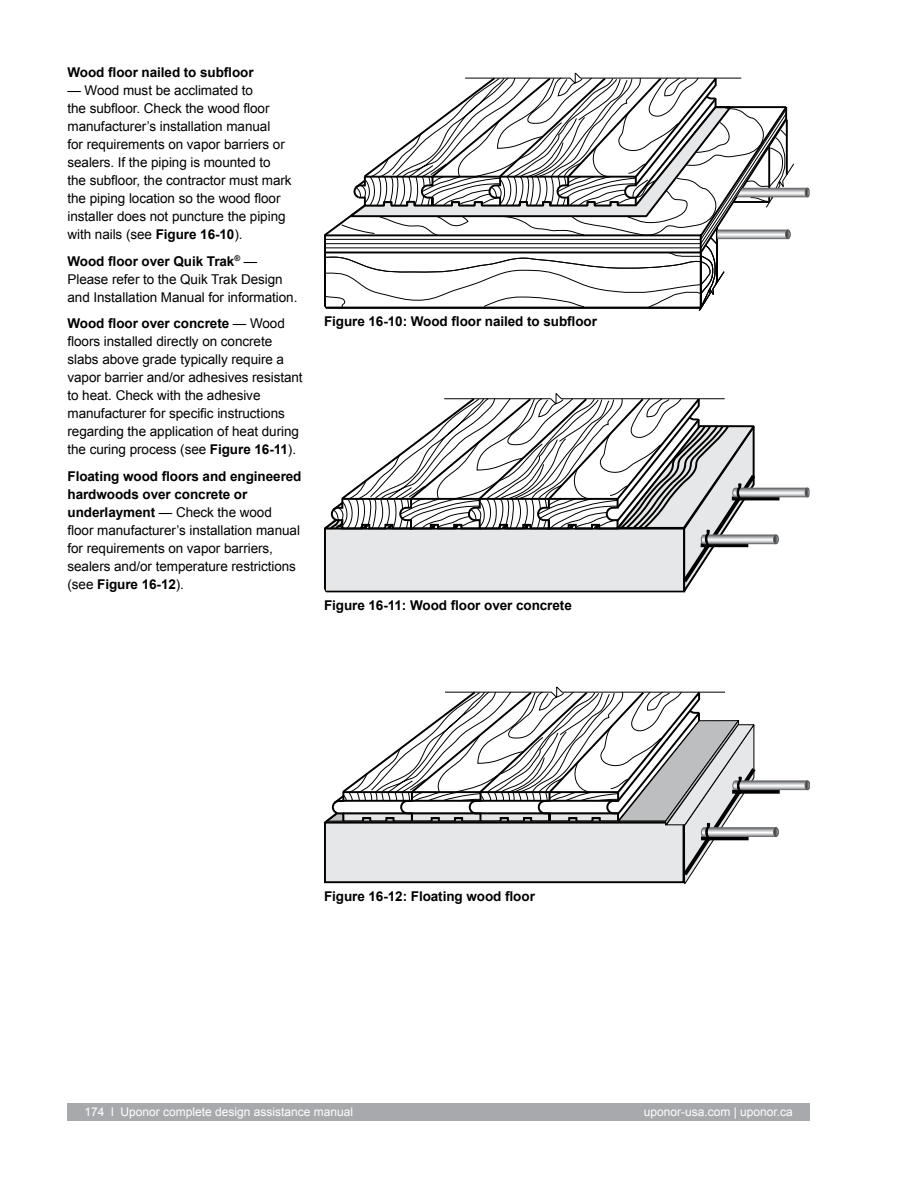
<style>
.page{position:relative;width:918px;height:1188px;background:#fff}
.page>*{position:absolute;margin:0;border:0;box-sizing:border-box;transform-origin:0 0}
.t1{font:13.5px/18px "Arial";letter-spacing:-.005em;color:#000}
.t2{font:700 13.5px "Arial";letter-spacing:-.005em;color:#000}
.t3{font:12px "Arial";color:#fff}
.s1{font-weight:700}
</style>
<div class="page">
<div style="left:68px;top:1103px;width:544px;height:17px;background:#a7a9ac"></div>
<div style="left:612px;top:1103px;width:198px;height:17px;background:#a7a9ac"></div>
<svg style="left:324px;top:73px;width:485px;height:237px"></svg>
<svg style="left:324px;top:393px;width:485px;height:200px"></svg>
<svg style="left:324px;top:690px;width:486px;height:194px"></svg>
<p class="t2" style="left:68px;top:64px;width:188px">Wood floor nailed to subfloor</p>
<p class="t1" style="left:68px;top:82px;width:226px">— Wood must be acclimated to<br>the subfloor. Check the wood floor manufacturer’s installation manual<br>for requirements on vapor barriers or sealers. If the piping is mounted to the subfloor, the contractor must mark the piping location so the wood floor installer does not puncture the piping with nails (see <span class="s1">Figure 16-10</span>).</p>
<p class="t1" style="left:68px;top:252px;width:231px"><span class="s1">Wood floor over Quik Trak</span><sup>®</sup> —<br>Please refer to the Quik Trak Design and Installation Manual for information.</p>
<p class="t1" style="left:68px;top:315px;width:237px"><span class="s1">Wood floor over concrete</span> — Wood floors installed directly on concrete slabs above grade typically require a vapor barrier and/or adhesives resistant to heat. Check with the adhesive manufacturer for specific instructions regarding the application of heat during the curing process (see <span class="s1">Figure 16-11</span>).</p>
<p class="t1" style="left:68px;top:467px;width:236px"><span class="s1">Floating wood floors and engineered hardwoods over concrete or underlayment</span> — Check the wood<br>floor manufacturer’s installation manual for requirements on vapor barriers, sealers and/or temperature restrictions (see <span class="s1">Figure 16-12</span>).</p>
<p class="t2" style="left:324px;top:312px;width:275px">Figure 16-10: Wood floor nailed to subfloor</p>
<p class="t2" style="left:324px;top:596px;width:249px">Figure 16-11: Wood floor over concrete</p>
<p class="t2" style="left:324px;top:887px;width:212px">Figure 16-12: Floating wood floor</p>
<p class="t3" style="left:85px;top:1104px;width:270px">174 l Uponor complete design assistance manual</p>
<p class="t3" style="left:644px;top:1104px;width:151px">uponor-usa.com | uponor.ca</p>
</div>
